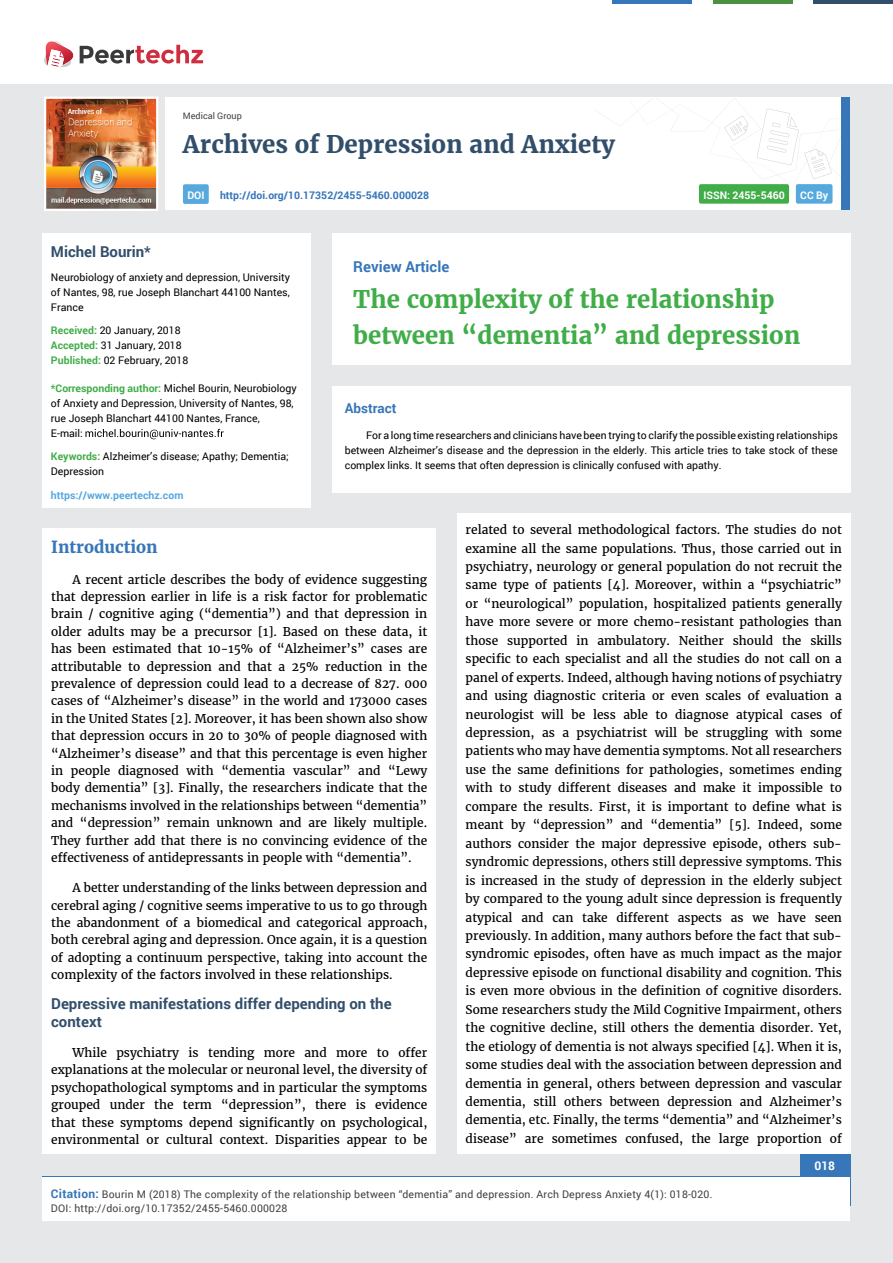
<style>
.page{position:relative;width:893px;height:1263px;background:#e6e7e8}
.page>*{position:absolute;margin:0;border:0;box-sizing:border-box;transform-origin:0 0}
.t1{font:700 24px/36px "Merriweather";color:#41ad49}
.t2{font:700 24px "Merriweather";color:#314e6b}
.t3{font:700 16.5px "Merriweather";color:#3676b9}
.t4{font:700 15px/17.4px "Roboto";color:#314e6b}
.t5{font:700 15px "Roboto";color:#3676b9}
.t6{font:700 13.5px "Roboto";color:#3676b9}
.t7{font:12px/18.5px "Merriweather";color:#000;text-align:justify}
.t8{font:700 12px "Roboto";color:#fff}
.t9{font:10.5px/15px "Roboto";color:#000}
.t10{font:10.5px/13.5px "Roboto";letter-spacing:.02em;color:#414042}
.t11{font:700 10.5px "Roboto";color:#3676b9}
.t12{font:700 10.5px "Roboto";color:#56a8dd}
.t13{font:700 10.5px "Roboto";color:#fff}
.t14{font:9px "Roboto";color:#414042}
.s1{font-weight:700;color:#41ad49}
.s2{font-weight:700;font-size:12px;color:#3676b9}
</style>
<div class="page">
<div style="left:165px;top:98px;width:684px;height:112px;background:#fff"></div>
<img style="left:44px;top:97px;width:114px;height:114px">
<div style="left:0;top:0;width:893px;height:83px;background:#fff"></div>
<svg style="left:44px;top:41px;width:159px;height:27px"></svg>
<div style="left:699px;top:184px;width:90px;height:20px;background:#41ad49;border-radius:2px"></div>
<div style="left:796px;top:184px;width:36px;height:20px;background:#56a8dd;border-radius:2px"></div>
<hr style="left:713px;top:0;width:79px;height:3px;background:#4d9041">
<hr style="left:612px;top:0;width:80px;height:3px;background:#3676b9">
<hr style="left:813px;top:0;width:80px;height:3px;background:#314e6b">
<div style="left:800px;top:1154px;width:50px;height:52px;background:#3676b9"></div>
<div style="left:42px;top:1177px;width:808px;height:43px;background:#fff"></div>
<svg style="left:597px;top:99px;width:244px;height:81px"></svg>
<div style="left:841px;top:98px;width:8px;height:112px;background:#3676b9"></div>
<div style="left:183px;top:184px;width:26px;height:20px;background:#56a8dd;border-radius:2px"></div>
<div style="left:332px;top:386px;width:518px;height:106px;background:#fff"></div>
<div style="left:332px;top:233px;width:518px;height:132px;background:#fff"></div>
<div style="left:42px;top:233px;width:269px;height:274px;background:#fff"></div>
<svg style="left:85px;top:429px;width:139px;height:10px"></svg>
<div style="left:43px;top:529px;width:393px;height:625px;background:#fff"></div>
<div style="left:457px;top:514px;width:393px;height:640px;background:#fff"></div>
<p class="t14" style="left:183px;top:110px;width:60px">Medical Group</p>
<h1 class="t2" style="left:183px;top:129px;width:433px">Archives of Depression and Anxiety</h1>
<p class="t13" style="left:187px;top:188px;width:19px">DOI</p>
<p class="t11" style="left:220px;top:188px;width:211px">http://doi.org/10.17352/2455-5460.000028</p>
<p class="t13" style="left:703px;top:188px;width:83px">ISSN: 2455-5460</p>
<p class="t13" style="left:800px;top:188px;width:29px">CC By</p>
<p class="t4" style="left:51px;top:243px;width:101px">Michel Bourin*</p>
<p class="t9" style="left:51px;top:269px;width:240px;text-align:justify">Neurobiology of anxiety and depression, University of Nantes, 98, rue Joseph Blanchart 44100 Nantes, France</p>
<p class="t9" style="left:51px;top:323px;width:139px"><span class="s1">Received:</span> 20 January, 2018<br><span class="s1">Accepted:</span> 31 January, 2018<br><span class="s1">Published:</span> 02 February, 2018</p>
<p class="t9" style="left:51px;top:380px;width:247px"><span class="s1">*Corresponding author:</span> Michel Bourin, Neurobiology of Anxiety and Depression, University of Nantes, 98, rue Joseph Blanchart 44100 Nantes, France,<br>E-mail:</p>
<p class="t9" style="left:51px;top:449px;width:239px"><span class="s1">Keywords:</span> Alzheimer’s disease; Apathy; Dementia;<br>Depression</p>
<p class="t12" style="left:51px;top:488px;width:134px">https://www.peertechz.com</p>
<h2 class="t3" style="left:51px;top:537px;width:108px">Introduction</h2>
<p class="t7" style="left:51px;top:571px;width:378px;line-height:17.4px;text-indent:21px">A recent article describes the body of evidence suggesting that depression earlier in life is a risk factor for problematic brain / cognitive aging (“dementia”) and that depression in older adults may be a precursor [1]. Based on these data, it has been estimated that 10-15% of “Alzheimer’s” cases are attributable to depression and that a 25% reduction in the prevalence of depression could lead to a decrease of 827. 000 cases of “Alzheimer’s disease” in the world and 173000 cases in the United States [2]. Moreover, it has been shown also show that depression occurs in 20 to 30% of people diagnosed with “Alzheimer’s disease” and that this percentage is even higher in people diagnosed with “dementia vascular” and “Lewy body dementia” [3]. Finally, the researchers indicate that the mechanisms involved in the relationships between “dementia” and “depression” remain unknown and are likely multiple.<br>They further add that there is no convincing evidence of the effectiveness of antidepressants in people with “dementia”.</p>
<p class="t7" style="left:51px;top:879px;width:378px;line-height:17.4px;text-indent:21px">A better understanding of the links between depression and cerebral aging / cognitive seems imperative to us to go through the abandonment of a biomedical and categorical approach, both cerebral aging and depression. Once again, it is a question of adopting a continuum perspective, taking into account the complexity of the factors involved in these relationships.</p>
<p class="t4" style="left:51px;top:995px;width:342px">Depressive manifestations differ depending on the context</p>
<p class="t7" style="left:51px;top:1044px;width:378px;line-height:17.4px;text-indent:21px">While psychiatry is tending more and more to offer explanations at the molecular or neuronal level, the diversity of psychopathological symptoms and in particular the symptoms grouped under the term “depression”, there is evidence that these symptoms depend significantly on psychological, environmental or cultural context. Disparities appear to be</p>
<p class="t5" style="left:353px;top:256px;width:98px">Review Article</p>
<h1 class="t1" style="left:353px;top:281px;width:449px">The complexity of the relationship between “dementia” and depression</h1>
<p class="t6" style="left:345px;top:399px;width:53px">Abstract</p>
<p class="t9" style="left:345px;top:427px;width:494px;text-align:justify;text-indent:21px">For a long time researchers and clinicians have been trying to clarify the possible existing relationships between Alzheimer’s disease and the depression in the elderly. This article tries to take stock of these complex links. It seems that often depression is clinically confused with apathy.</p>
<p class="t7" style="left:466px;top:521px;width:378px">related to several methodological factors. The studies do not examine all the same populations. Thus, those carried out in psychiatry, neurology or general population do not recruit the same type of patients [4]. Moreover, within a “psychiatric” or “neurological” population, hospitalized patients generally have more severe or more chemo-resistant pathologies than those supported in ambulatory. Neither should the skills specific to each specialist and all the studies do not call on a panel of experts. Indeed, although having notions of psychiatry and using diagnostic criteria or even scales of evaluation a neurologist will be less able to diagnose atypical cases of depression, as a psychiatrist will be struggling with some patients who may have dementia symptoms. Not all researchers use the same definitions for pathologies, sometimes ending with to study different diseases and make it impossible to compare the results. First, it is important to define what is meant by “depression” and “dementia” [5]. Indeed, some authors consider the major depressive episode, others sub&shy;syndromic depressions, others still depressive symptoms. This is increased in the study of depression in the elderly subject by compared to the young adult since depression is frequently atypical and can take different aspects as we have seen previously. In addition, many authors before the fact that sub&shy;syndromic episodes, often have as much impact as the major depressive episode on functional disability and cognition. This is even more obvious in the definition of cognitive disorders.<br>Some researchers study the Mild Cognitive Impairment, others the cognitive decline, still others the dementia disorder. Yet, the etiology of dementia is not always specified [4]. When it is, some studies deal with the association between depression and dementia in general, others between depression and vascular dementia, still others between depression and Alzheimer’s dementia, etc. Finally, the terms “dementia” and “Alzheimer’s disease” are sometimes confused, the large proportion of</p>
<p class="t10" style="left:51px;top:1188px;width:663px"><span class="s2">Citation:</span> Bourin M (2018) The complexity of the relationship between “dementia” and depression. Arch Depress Anxiety 4(1): 018-020.<br>DOI: http://doi.org/10.17352/2455-5460.000028</p>
<p class="t8" style="left:814px;top:1158px;width:22px">018</p>
</div>
